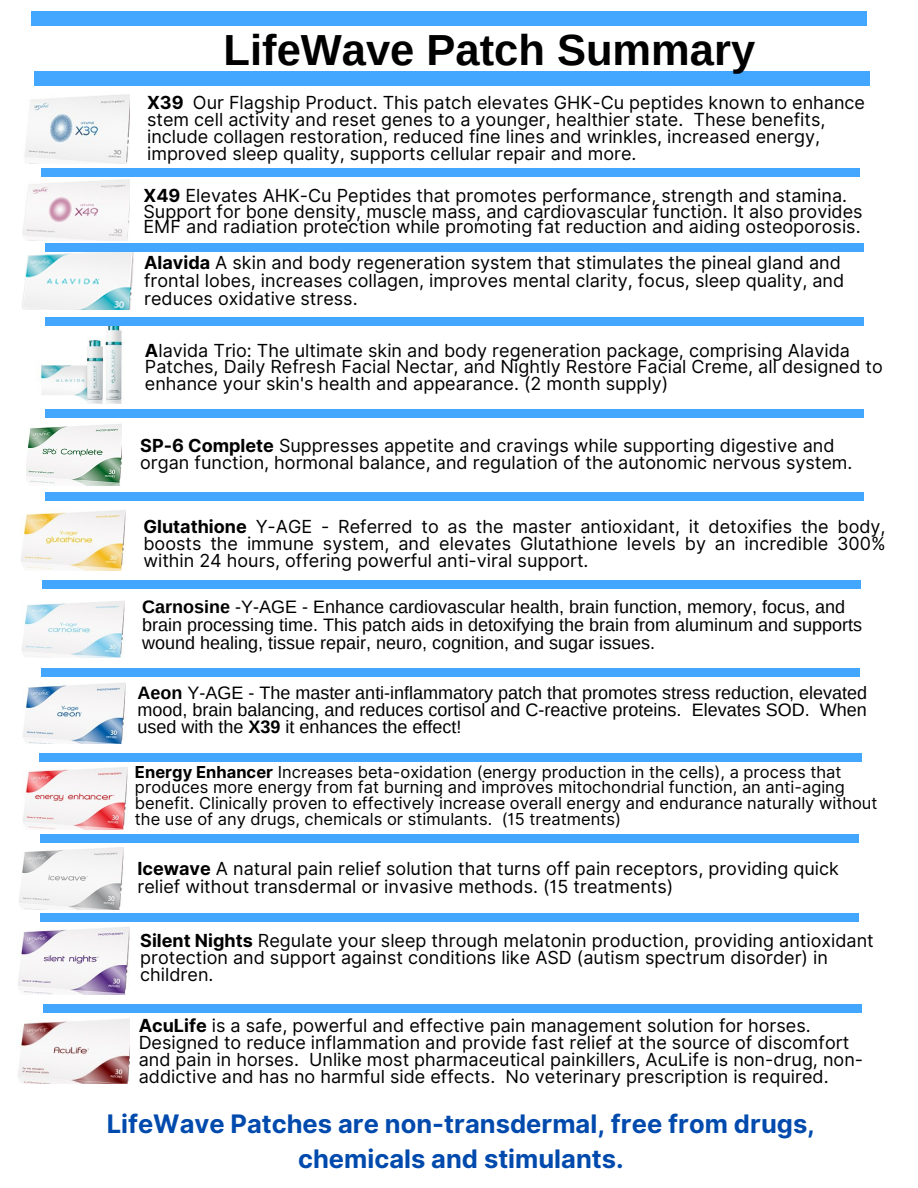
<style>
.page{position:relative;width:918px;height:1188px;background:#fff}
.page>*{position:absolute;margin:0;border:0;box-sizing:border-box;transform-origin:0 0}
.t1{font:700 43.5px "Arimo";color:#000}
.t2{font:700 25.5px/34.8px "Inter";color:#004aad;text-align:center}
.t3{font:18px/16.8px "Inter";color:#000}
.t4{font:18px/18px "Arimo";color:#000}
.t5{font:16.5px/15.8px "Inter";color:#000}
.s1{font-weight:700}
</style>
<div class="page">
<img style="left:24px;top:95px;width:106px;height:69px">
<div style="left:31px;top:12px;width:836px;height:14px;background:#43a6ff"></div>
<div style="left:35px;top:71px;width:835px;height:14px;background:#43a6ff"></div>
<img style="left:22px;top:179px;width:108px;height:61px">
<img style="left:40px;top:325px;width:87px;height:78px">
<img style="left:26px;top:424px;width:96px;height:62px">
<img style="left:21px;top:510px;width:104px;height:61px">
<img style="left:22px;top:601px;width:103px;height:57px">
<img style="left:23px;top:683px;width:102px;height:61px">
<img style="left:23px;top:767px;width:104px;height:63px">
<img style="left:19px;top:847px;width:105px;height:63px">
<img style="left:18px;top:927px;width:111px;height:68px">
<img style="left:18px;top:1019px;width:112px;height:65px">
<div style="left:41px;top:168px;width:819px;height:9px;background:#43a6ff"></div>
<div style="left:45px;top:243px;width:819px;height:8px;background:#43a6ff"></div>
<div style="left:45px;top:317px;width:819px;height:8px;background:#43a6ff"></div>
<div style="left:45px;top:409px;width:819px;height:9px;background:#43a6ff"></div>
<div style="left:45px;top:492px;width:819px;height:9px;background:#43a6ff"></div>
<div style="left:42px;top:580px;width:819px;height:9px;background:#43a6ff"></div>
<div style="left:41px;top:668px;width:819px;height:9px;background:#43a6ff"></div>
<div style="left:39px;top:753px;width:822px;height:8px;background:#43a6ff"></div>
<div style="left:40px;top:834px;width:819px;height:9px;background:#43a6ff"></div>
<div style="left:40px;top:914px;width:819px;height:8px;background:#43a6ff"></div>
<div style="left:43px;top:1004px;width:819px;height:9px;background:#43a6ff"></div>
<img style="left:22px;top:253px;width:112px;height:56px">
<p class="t1" style="left:224px;top:26px;width:533px">LifeWave Patch Summary</p>
<p class="t3" style="left:147px;top:94px;width:720px"><span class="s1">X39</span> Our Flagship Product. This patch elevates GHK-Cu peptides known to enhance stem cell activity and reset genes to a younger, healthier state. These benefits, include collagen restoration, reduced fine lines and wrinkles, increased energy,</p>
<p class="t3" style="left:147px;top:145px;width:491px">improved sleep quality, supports cellular repair and more.</p>
<p class="t3" style="left:143px;top:188px;width:721px;line-height:15.8px"><span class="s1">X49</span> Elevates AHK-Cu Peptides that promotes performance, strength and stamina.<br>Support for bone density, muscle mass, and cardiovascular function. It also provides<br>EMF and radiation protection while promoting fat reduction and aiding osteoporosis.</p>
<h1 class="t3" style="left:144px;top:253px;width:702px;line-height:18px"><span class="s1">Alavida</span> A skin and body regeneration system that stimulates the pineal gland and frontal lobes, increases collagen, improves mental clarity, focus, sleep quality, and reduces oxidative stress.</h1>
<p class="t3" style="left:145px;top:342px;width:739px"><span class="s1">A</span>lavida Trio: The ultimate skin and body regeneration package, comprising Alavida<br>Patches, Daily Refresh Facial Nectar, and Nightly Restore Facial Creme, all designed to enhance your skin's health and appearance. (2 month supply)</p>
<p class="t3" style="left:140px;top:437px;width:714px"><span class="s1">SP-6 Complete</span> Suppresses appetite and cravings while supporting digestive and organ function, hormonal balance, and regulation of the autonomic nervous system.</p>
<p class="t3" style="left:143px;top:518px;width:744px;text-align:justify"><span class="s1">Glutathione</span> Y-AGE - Referred to as the master antioxidant, it detoxifies the body, boosts the immune system, and elevates Glutathione levels by an incredible 300% within 24 hours, offering powerful anti-viral support.</p>
<p class="t4" style="left:142px;top:598px;width:721px"><span class="s1">Carnosine</span> -Y-AGE - Enhance cardiovascular health, brain function, memory, focus, and brain processing time. This patch aids in detoxifying the brain from aluminum and supports wound healing, tissue repair, neuro, cognition, and sugar issues.</p>
<p class="t4" style="left:137px;top:684px;width:731px;line-height:16.8px;text-align:justify"><span class="s1">Aeon</span> Y-AGE - The master anti-inflammatory patch that promotes stress reduction, elevated mood, brain balancing, and reduces cortisol and C-reactive proteins. Elevates SOD. When used with the <span class="s1">X39</span> it enhances the effect!</p>
<p class="t5" style="left:135px;top:764px;width:744px"><span class="s1">Energy Enhancer</span> Increases beta-oxidation (energy production in the cells), a process that produces more energy from fat burning and improves mitochondrial function, an anti-aging benefit. Clinically proven to effectively increase overall energy and endurance naturally without the use of any drugs, chemicals or stimulants. (15 treatments)</p>
<p class="t3" style="left:137px;top:860px;width:703px;line-height:18px"><span class="s1">Icewave</span> A natural pain relief solution that turns off pain receptors, providing quick relief without transdermal or invasive methods. (15 treatments)</p>
<p class="t3" style="left:140px;top:932px;width:735px"><span class="s1">Silent Nights</span> Regulate your sleep through melatonin production, providing antioxidant protection and support against conditions like ASD (autism spectrum disorder) in children.</p>
<p class="t3" style="left:139px;top:1017px;width:726px"><span class="s1">AcuLife</span> is a safe, powerful and effective pain management solution for horses.<br>Designed to reduce inflammation and provide fast relief at the source of discomfort and pain in horses. Unlike most pharmaceutical painkillers, AcuLife is non-drug, non&shy;addictive and has no harmful side effects. No veterinary prescription is required.</p>
<p class="t2" style="left:107px;top:1106px;width:710px">LifeWave Patches are non-transdermal, free from drugs, chemicals and stimulants.</p>
</div>
